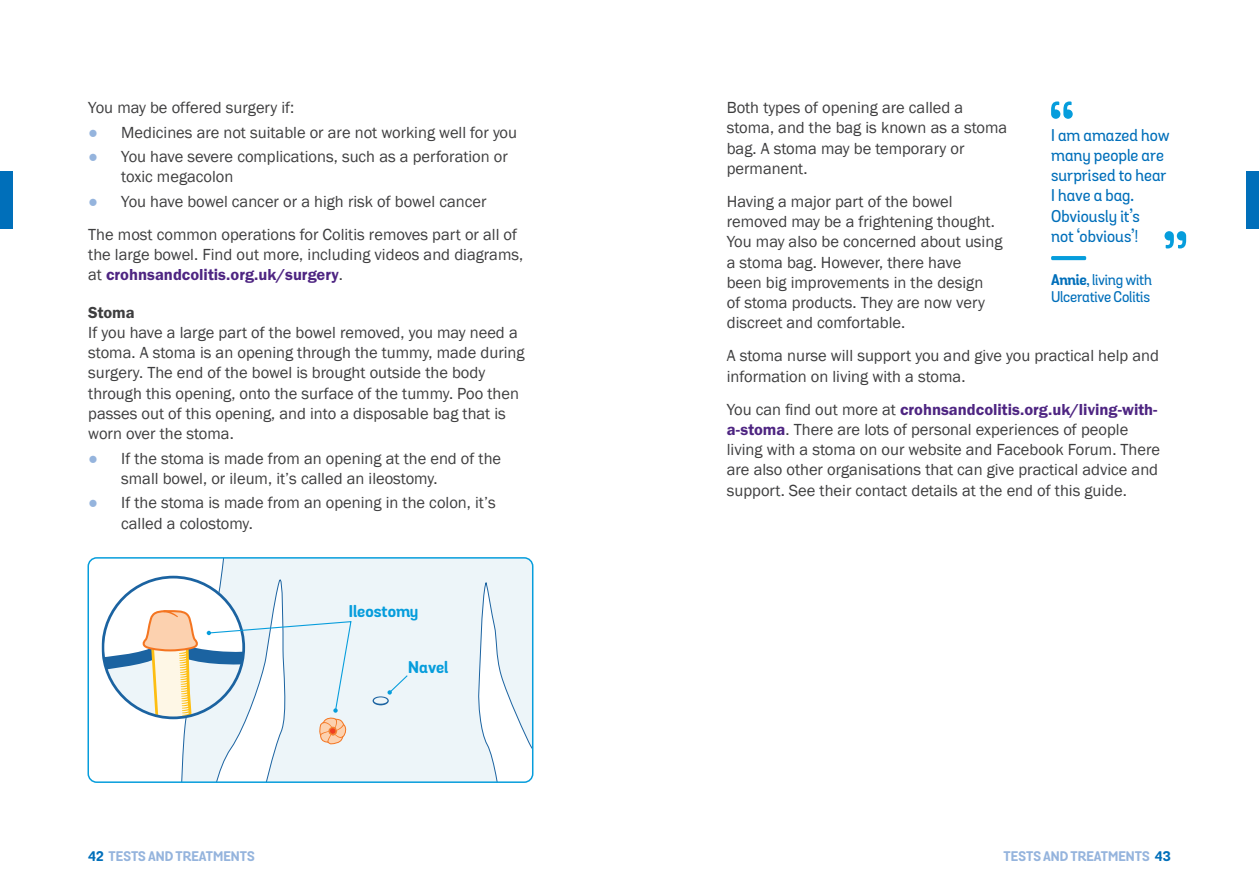
<style>
.page{position:relative;width:1259px;height:893px;background:#fff}
.page>*{position:absolute;margin:0;border:0;box-sizing:border-box;transform-origin:0 0}
.t1{font:16.5px/20.2px "Franklin Gothic";color:#3e3e3f}
.t2{font:500 16.5px/20.2px "Grota Sans Alt Rounded";color:#006fba}
.t3{font:700 16.5px "Grota Sans Alt Rounded";color:#069ddc}
.t4{font:16.5px "Franklin Gothic URW Dem";color:#3e3e3f}
.t5{font:500 15px/16.5px "Grota Sans Alt Rounded";letter-spacing:-.015em;color:#006fba}
.t6{font:700 13.5px "Grota Sans Alt Rounded";color:#95b4dd}
.s1{color:#95b4dd}
.s2{font-family:"Franklin Gothic URW Dem";color:#4e2582}
.s3{font-weight:700}
.s4{color:#006fba}
</style>
<div class="page">
<svg style="left:161px;top:558px;width:372px;height:224px"></svg>
<div style="left:103px;top:577px;width:141px;height:141px;background:#fff;border-radius:50%"></div>
<div style="left:87px;top:557px;width:446px;height:226px;border:2px solid #069ddc;border-radius:9px"></div>
<svg style="left:372px;top:674px;width:37px;height:31px"></svg>
<svg style="left:103px;top:609px;width:249px;height:135px"></svg>
<svg style="left:1051px;top:101px;width:21px;height:18px"></svg>
<svg style="left:1164px;top:231px;width:22px;height:17px"></svg>
<hr style="left:1051px;top:256px;width:35px;height:4px;background:#069ddc">
<div style="left:1246px;top:172px;width:13px;height:57px;background:#006fba"></div>
<div style="left:0;top:172px;width:13px;height:57px;background:#006fba"></div>
<p class="t1" style="left:88px;top:98px;width:208px">You may be offered surgery if:</p>
<p class="t1" style="left:88px;top:122px;width:430px"><span class="s1">●</span> Medicines are not suitable or are not working well for you</p>
<p class="t1" style="left:121px;top:147px;width:388px;text-indent:-33px"><span class="s1">●</span> You have severe complications, such as a perforation or toxic megacolon</p>
<p class="t1" style="left:88px;top:192px;width:400px"><span class="s1">●</span> You have bowel cancer or a high risk of bowel cancer</p>
<p class="t1" style="left:88px;top:225px;width:436px">The most common operations for Colitis removes part or all of the large bowel. Find out more, including videos and diagrams, at <span class="s2">crohnsandcolitis.org.uk/surgery</span>.</p>
<p class="t4" style="left:88px;top:302px;width:48px">Stoma</p>
<p class="t1" style="left:88px;top:323px;width:438px">If you have a large part of the bowel removed, you may need a stoma. A stoma is an opening through the tummy, made during surgery. The end of the bowel is brought outside the body through this opening, onto the surface of the tummy. Poo then passes out of this opening, and into a disposable bag that is worn over the stoma.</p>
<p class="t1" style="left:121px;top:448px;width:381px;text-indent:-33px"><span class="s1">●</span> If the stoma is made from an opening at the end of the small bowel, or ileum, it’s called an ileostomy.</p>
<p class="t1" style="left:121px;top:493px;width:376px;text-indent:-33px"><span class="s1">●</span> If the stoma is made from an opening in the colon, it’s called a colostomy.</p>
<p class="t3" style="left:349px;top:601px;width:71px">Ileostomy</p>
<p class="t3" style="left:408px;top:657px;width:42px">Navel</p>
<p class="t1" style="left:727px;top:98px;width:282px">Both types of opening are called a stoma, and the bag is known as a stoma bag. A stoma may be temporary or permanent.</p>
<p class="t1" style="left:727px;top:192px;width:277px">Having a major part of the bowel removed may be a frightening thought.<br>You may also be concerned about using a stoma bag. However, there have<br>been big improvements in the design<br>of stoma products. They are now very discreet and comfortable.</p>
<p class="t1" style="left:727px;top:346px;width:434px">A stoma nurse will support you and give you practical help and information on living with a stoma.</p>
<p class="t1" style="left:727px;top:399px;width:435px">You can find out more at <span class="s2">crohnsandcolitis.org.uk/living-with&shy;a-stoma</span>. There are lots of personal experiences of people living with a stoma on our website and Facebook Forum. There are also other organisations that can give practical advice and support. See their contact details at the end of this guide.</p>
<p class="t2" style="left:1051px;top:125px;width:120px">I am amazed how many people are surprised to hear<br>I have a bag.<br>Obviously it’s<br>not ‘obvious’!</p>
<p class="t5" style="left:1051px;top:272px;width:102px"><span class="s3">Annie</span>, living with<br>Ulcerative Colitis</p>
<p class="t6" style="left:88px;top:847px;width:168px"><span class="s4">42</span> TESTS AND TREATMENTS</p>
<p class="t6" style="left:1003px;top:847px;width:169px">TESTS AND TREATMENTS <span class="s4">43</span></p>
</div>
